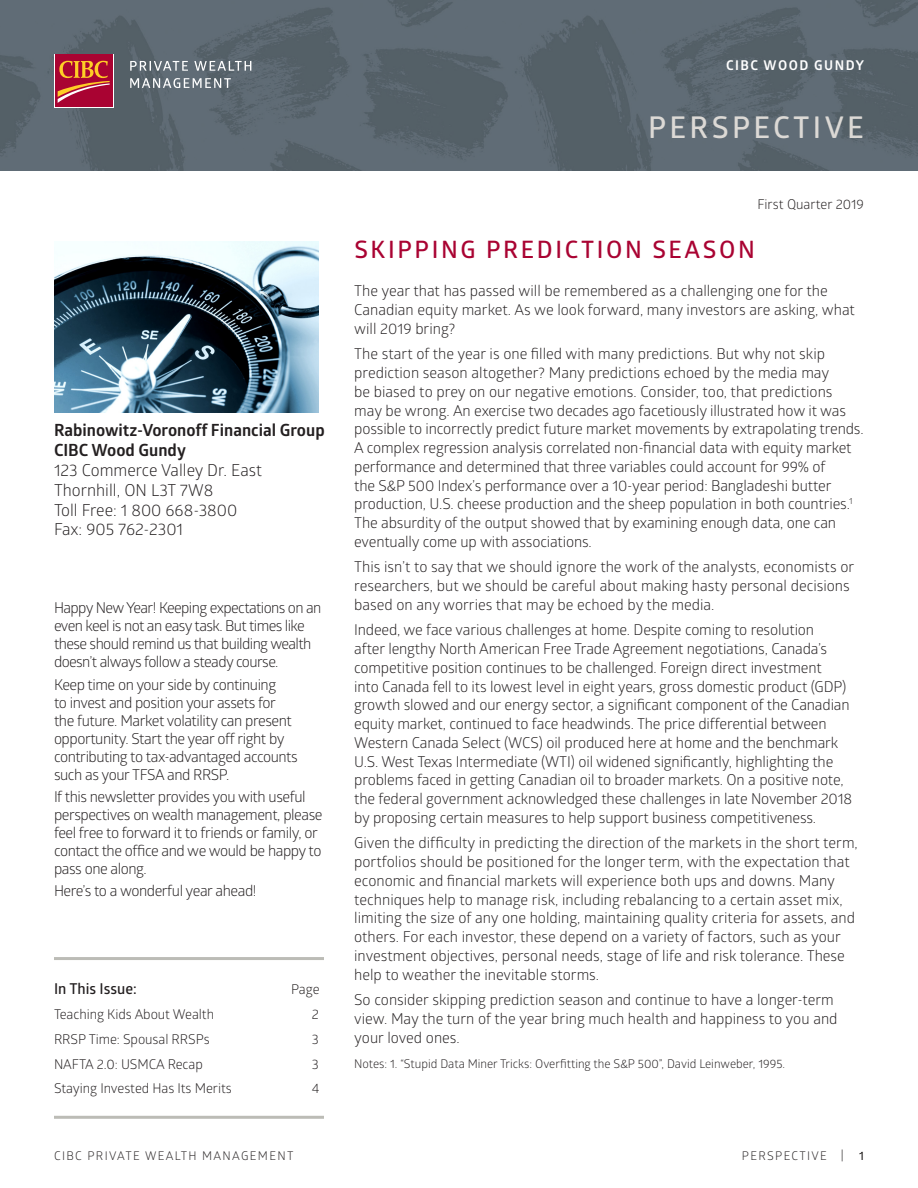
<style>
.page{position:relative;width:918px;height:1188px;background:#fff}
.page>*{position:absolute;margin:0;border:0;box-sizing:border-box;transform-origin:0 0}
.t1{font:600 30px "Glober";letter-spacing:.11em;color:#dcd9d5}
.t2{font:600 24px "Glober";letter-spacing:.11em;color:#a90332}
.t3{font:700 16.8px "Glober";color:#231f20}
.t4{font:16.5px "Glober";color:#231f20}
.Body_text{font:15px/18.8px "Glober";letter-spacing:-.01em;color:#231f20}
.Body_text-2{font:15px/18px "Glober";letter-spacing:-.03em;color:#231f20}
.Body_text-3{font:15px/18px "Glober";letter-spacing:-.04em;color:#231f20}
.t5{font:600 15px "Glober";color:#231f20}
.t6{font:13.5px "Glober";letter-spacing:-.005em;color:#231f20}
.t7{font:700 13.5px "Glober";letter-spacing:.11em;color:#fff}
.t8{font:12px "Glober";color:#231f20}
.t9{font:12px "Glober";letter-spacing:.11em;color:#231f20}
</style>
<div class="page">
<img style="left:54px;top:242px;width:265px;height:171px">
<hr style="left:54px;top:957px;width:270px;height:3px;background:#bcbcb6">
<hr style="left:54px;top:1116px;width:270px;height:3px;background:#bcbcb6">
<img style="left:0;top:0;width:918px;height:171px">
<svg style="left:130px;top:61px;width:58px;height:10px"></svg>
<svg style="left:194px;top:61px;width:57px;height:10px"></svg>
<svg style="left:130px;top:78px;width:101px;height:10px"></svg>
<svg style="left:54px;top:54px;width:59px;height:54px"></svg>
<div style="left:55px;top:55px;width:57px;height:52px;background:#a90332"></div>
<svg style="left:58px;top:61px;width:52px;height:42px"></svg>
<p class="t7" style="left:726px;top:55px;width:140px">CIBC WOOD GUNDY</p>
<p class="t1" style="left:648px;top:107px;width:217px">PERSPECTIVE</p>
<p class="t3" style="left:54px;top:418px;width:272px">Rabinowitz-Voronoff Financial Group</p>
<p class="t3" style="left:54px;top:438px;width:133px">CIBC Wood Gundy</p>
<p class="t4" style="left:54px;top:459px;width:210px">123 Commerce Valley Dr. East</p>
<p class="t4" style="left:54px;top:478px;width:161px">Thornhill, ON L3T 7W8</p>
<p class="t4" style="left:54px;top:498px;width:185px">Toll Free: 1 800 668-3800</p>
<p class="t4" style="left:54px;top:518px;width:131px">Fax: 905 762-2301</p>
<p class="Body_text-3" style="left:54px;top:598px;width:269px">Happy New Year! Keeping expectations on an even keel is not an easy task. But times like these should remind us that building wealth doesn’t always follow a steady course.</p>
<p class="Body_text-2" style="left:54px;top:675px;width:245px">Keep time on your side by continuing<br>to invest and position your assets for the future. Market volatility can present opportunity. Start the year off right by contributing to tax-advantaged accounts such as your TFSA and RRSP.</p>
<p class="Body_text-2" style="left:54px;top:787px;width:270px">If this newsletter provides you with useful perspectives on wealth management, please feel free to forward it to friends or family, or contact the office and we would be happy to pass one along.</p>
<p class="Body_text-2" style="left:54px;top:881px;width:204px">Here’s to a wonderful year ahead!</p>
<p class="t5" style="left:54px;top:978px;width:84px">In This Issue:</p>
<p class="t6" style="left:291px;top:980px;width:30px">Page</p>
<p class="t6" style="left:54px;top:1005px;width:162px">Teaching Kids About Wealth</p>
<p class="t6" style="left:312px;top:1005px;width:9px">2</p>
<p class="t6" style="left:54px;top:1030px;width:157px">RRSP Time: Spousal RRSPs</p>
<p class="t6" style="left:312px;top:1030px;width:8px">3</p>
<p class="t6" style="left:54px;top:1054px;width:150px">NAFTA 2.0: USMCA Recap</p>
<p class="t6" style="left:312px;top:1054px;width:8px">3</p>
<p class="t6" style="left:54px;top:1079px;width:179px">Staying Invested Has Its Merits</p>
<p class="t6" style="left:312px;top:1079px;width:9px">4</p>
<p class="t6" style="left:757px;top:195px;width:108px">First Quarter 2019</p>
<p class="t2" style="left:354px;top:233px;width:402px">SKIPPING PREDICTION SEASON</p>
<p class="Body_text" style="left:354px;top:281px;width:502px">The year that has passed will be remembered as a challenging one for the<br>Canadian equity market. As we look forward, many investors are asking, what will 2019 bring?</p>
<p class="Body_text" style="left:354px;top:344px;width:511px">The start of the year is one filled with many predictions. But why not skip prediction season altogether? Many predictions echoed by the media may<br>be biased to prey on our negative emotions. Consider, too, that predictions may be wrong. An exercise two decades ago facetiously illustrated how it was possible to incorrectly predict future market movements by extrapolating trends.<br>A complex regression analysis correlated non-financial data with equity market performance and determined that three variables could account for 99% of<br>the S&amp;P 500 Index’s performance over a 10-year period: Bangladeshi butter production, U.S. cheese production and the sheep population in both countries.<sup>1<br></sup>The absurdity of the output showed that by examining enough data, one can eventually come up with associations.</p>
<p class="Body_text" style="left:354px;top:557px;width:502px">This isn’t to say that we should ignore the work of the analysts, economists or researchers, but we should be careful about making hasty personal decisions based on any worries that may be echoed by the media.</p>
<p class="Body_text" style="left:354px;top:620px;width:499px">Indeed, we face various challenges at home. Despite coming to resolution<br>after lengthy North American Free Trade Agreement negotiations, Canada’s competitive position continues to be challenged. Foreign direct investment<br>into Canada fell to its lowest level in eight years, gross domestic product (GDP) growth slowed and our energy sector, a significant component of the Canadian equity market, continued to face headwinds. The price differential between Western Canada Select (WCS) oil produced here at home and the benchmark U.S. West Texas Intermediate (WTI) oil widened significantly, highlighting the problems faced in getting Canadian oil to broader markets. On a positive note, the federal government acknowledged these challenges in late November 2018 by proposing certain measures to help support business competitiveness.</p>
<p class="Body_text" style="left:354px;top:833px;width:505px">Given the difficulty in predicting the direction of the markets in the short term, portfolios should be positioned for the longer term, with the expectation that economic and financial markets will experience both ups and downs. Many techniques help to manage risk, including rebalancing to a certain asset mix, limiting the size of any one holding, maintaining quality criteria for assets, and others. For each investor, these depend on a variety of factors, such as your investment objectives, personal needs, stage of life and risk tolerance. These help to weather the inevitable storms.</p>
<p class="Body_text" style="left:354px;top:990px;width:485px">So consider skipping prediction season and continue to have a longer-term view. May the turn of the year bring much health and happiness to you and your loved ones.</p>
<p class="t8" style="left:354px;top:1055px;width:432px">Notes: 1. “Stupid Data Miner Tricks: Overfitting the S&amp;P 500”, David Leinweber, 1995.</p>
<p class="t9" style="left:54px;top:1147px;width:241px">CIBC PRIVATE WEALTH MANAGEMENT</p>
<p class="t9" style="left:742px;top:1147px;width:103px">PERSPECTIVE |</p>
<p class="t8" style="left:859px;top:1147px;width:6px">1</p>
</div>
